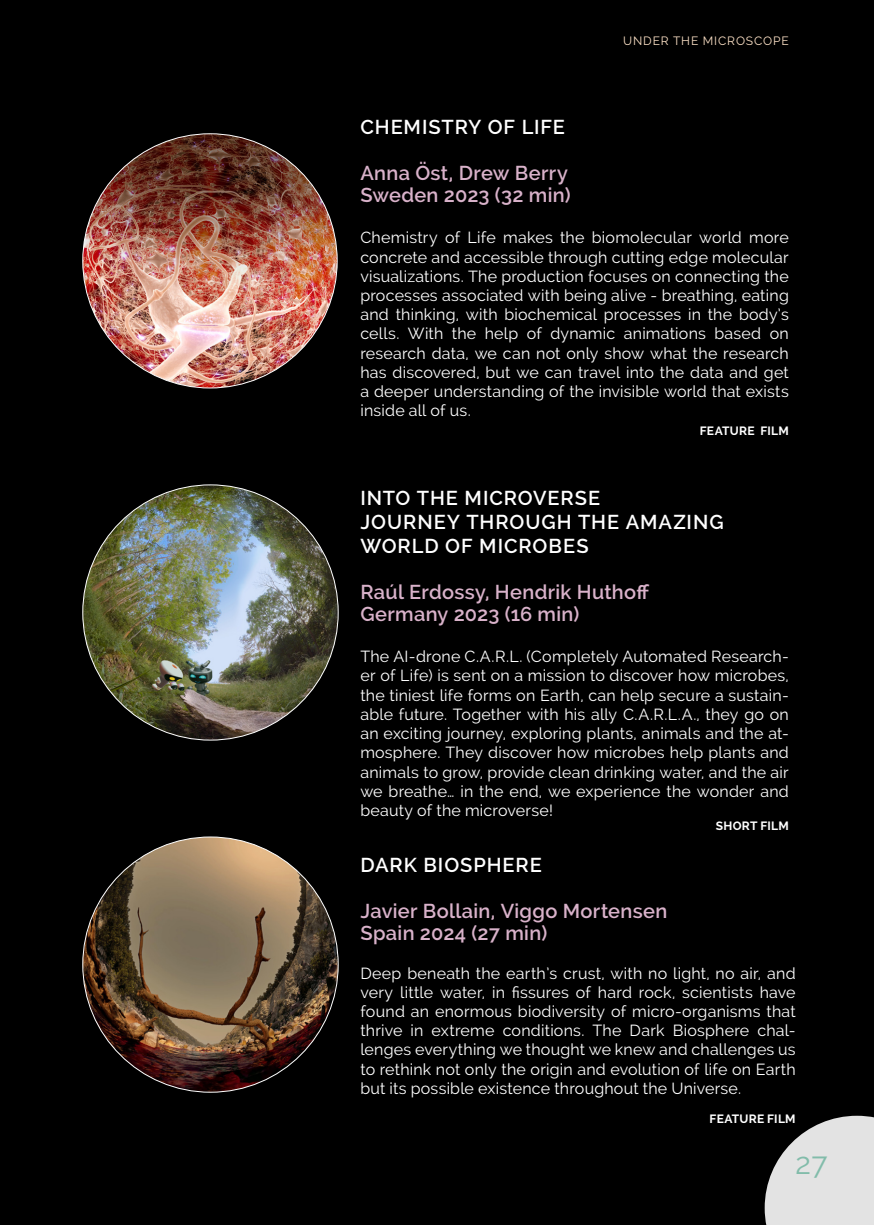
<style>
.page{position:relative;width:874px;height:1225px;background:#fff}
.page>*{position:absolute;margin:0;border:0;box-sizing:border-box;transform-origin:0 0}
.t1{font:30px "Raleway";color:#82bcaa}
.Überschrift_2{font:600 20px "Raleway";letter-spacing:.015em;color:#d9b2ca}
.FeatureShows_Überschrift_1{font:600 20px "Raleway";letter-spacing:.045em;color:#fff}
.txt{font:16px/19.2px "Raleway";letter-spacing:.015em;color:#fff;text-align:justify}
.txt-2{font:700 12px "Raleway";letter-spacing:.02em;color:#fff}
.Info_rechts_oben{font:12px "Raleway";letter-spacing:.07em;color:#fde1c6}
</style>
<div class="page">
<div style="left:0;top:0;width:17px;height:1225px;background:#000"></div>
<div style="left:17px;top:0;width:856px;height:1225px;background:#000"></div>
<svg style="left:764px;top:1115px;width:109px;height:110px"></svg>
<img style="left:83px;top:485px;width:255px;height:255px;border-radius:127px">
<img style="left:83px;top:134px;width:254px;height:254px;border-radius:127px">
<img style="left:83px;top:837px;width:255px;height:255px;border-radius:127px">
<p class="Info_rechts_oben" style="left:622px;top:34px;width:167px">UNDER THE MICROSCOPE</p>
<p class="FeatureShows_Überschrift_1" style="left:360px;top:116px;width:206px">CHEMISTRY OF LIFE</p>
<p class="Überschrift_2" style="left:360px;top:162px;width:209px">Anna Öst, Drew Berry</p>
<p class="Überschrift_2" style="left:360px;top:184px;width:212px">Sweden 2023 (32 min)</p>
<p class="txt" style="left:360px;top:228px;width:430px">Chemistry of Life makes the biomolecular world more concrete and accessible through cutting edge molecular visualizations. The production focuses on connecting the processes associated with being alive - breathing, eating and thinking, with biochemical processes in the body’s cells. With the help of dynamic animations based on research data, we can not only show what the research has discovered, but we can travel into the data and get a deeper understanding of the invisible world that exists inside all of us.</p>
<p class="txt-2" style="left:699px;top:424px;width:90px">FEATURE FILM</p>
<p class="FeatureShows_Überschrift_1" style="left:360px;top:486px;width:241px">INTO THE MICROVERSE</p>
<p class="FeatureShows_Überschrift_1" style="left:360px;top:510px;width:364px">JOURNEY THROUGH THE AMAZING</p>
<p class="FeatureShows_Überschrift_1" style="left:360px;top:534px;width:230px">WORLD OF MICROBES</p>
<p class="Überschrift_2" style="left:360px;top:580px;width:290px">Raúl Erdossy, Hendrik Huthoff</p>
<p class="Überschrift_2" style="left:360px;top:602px;width:220px">Germany 2023 (16 min)</p>
<p class="txt" style="left:360px;top:647px;width:430px">The AI-drone C.A.R.L. (Completely Automated Research&shy;er of Life) is sent on a mission to discover how microbes, the tiniest life forms on Earth, can help secure a sustain&shy;able future. Together with his ally C.A.R.L.A., they go on an exciting journey, exploring plants, animals and the at&shy;mosphere. They discover how microbes help plants and animals to grow, provide clean drinking water, and the air we breathe… in the end, we experience the wonder and beauty of the microverse!</p>
<p class="txt-2" style="left:715px;top:819px;width:75px">SHORT FILM</p>
<p class="FeatureShows_Überschrift_1" style="left:360px;top:853px;width:183px">DARK BIOSPHERE</p>
<p class="Überschrift_2" style="left:360px;top:899px;width:308px">Javier Bollain, Viggo Mortensen</p>
<p class="Überschrift_2" style="left:360px;top:921px;width:188px">Spain 2024 (27 min)</p>
<p class="txt" style="left:360px;top:963px;width:436px">Deep beneath the earth’s crust, with no light, no air, and very little water, in fissures of hard rock, scientists have found an enormous biodiversity of micro-organisms that thrive in extreme conditions. The Dark Biosphere chal&shy;lenges everything we thought we knew and challenges us to rethink not only the origin and evolution of life on Earth but its possible existence throughout the Universe.</p>
<p class="txt-2" style="left:709px;top:1111px;width:87px">FEATURE FILM</p>
<h1 class="t1" style="left:794px;top:1145px;width:34px">27</h1>
</div>
